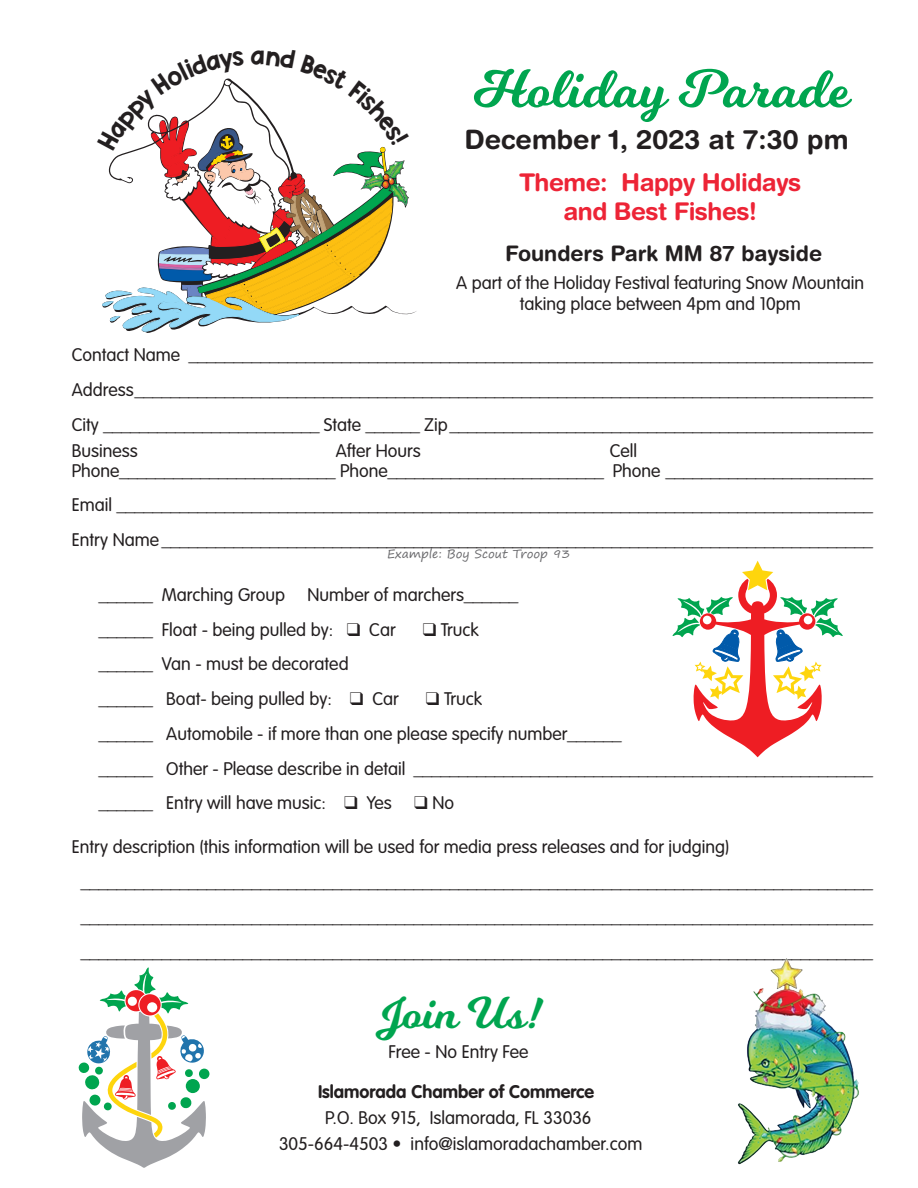
<style>
.page{position:relative;width:918px;height:1188px;background:#fff}
.page>*{position:absolute;margin:0;border:0;box-sizing:border-box;transform-origin:0 0}
.t1{font:52.8px "Milkshake";color:#00a54f;scale:1.07 1}
.t2{font:43.8px "Milkshake";color:#00a54f;scale:1.07 1}
.t3{font:700 26.85px "Helvetica Rounded";color:#231f20}
.t4{font:700 24.45px/29.1px "Helvetica Rounded";letter-spacing:-.02em;color:#ed2436;text-align:center}
.t5{font:700 21.45px "Helvetica Rounded";color:#231f20}
.t6{font:300 18px/34.8px "VAG Rounded";color:#231f20}
.t7{font:700 18px "VAG Rounded";color:#231f20}
.t8{font:12px "Segoe Print";color:#6b6b6e}
</style>
<div class="page">
<svg style="left:672px;top:561px;width:171px;height:196px"></svg>
<svg style="left:78px;top:967px;width:132px;height:201px"></svg>
<img style="left:737px;top:958px;width:122px;height:207px">
<svg style="left:102px;top:78px;width:307px;height:254px"></svg>
<h1 class="t1" style="left:474px;top:52px;width:353px">Holiday Parade</h1>
<h3 class="t3" style="left:464px;top:124px;width:386px">December 1, 2023 at 7:30 pm</h3>
<h3 class="t4" style="left:519px;top:167px;width:284px">Theme: Happy Holidays and Best Fishes!</h3>
<p class="t5" style="left:505px;top:240px;width:318px">Founders Park MM 87 bayside</p>
<p class="t6" style="left:456px;top:272px;width:409px;line-height:21.6px;text-align:center">A part of the Holiday Festival featuring Snow Mountain taking place between 4pm and 10pm</p>
<p class="t6" style="left:72px;top:338px;width:802px;text-align:justify">Contact Name ____________________________________________________________________________ Address__________________________________________________________________________________ City ________________________ State ______ Zip_______________________________________________</p>
<p class="t6" style="left:72px;top:433px;width:68px">Business</p>
<p class="t6" style="left:336px;top:433px;width:86px">After Hours</p>
<p class="t6" style="left:72px;top:440px;width:802px;line-height:19.8px;text-indent:538px">Cell<br>Phone________________________ Phone________________________ Phone _______________________</p>
<p class="t6" style="left:72px;top:488px;width:802px">Email ____________________________________________________________________________________<br>Entry Name _______________________________________________________________________________</p>
<p class="t6" style="left:99px;top:577px;width:188px">______ Marching Group</p>
<p class="t8" style="left:387px;top:543px;width:185px">Example: Boy Scout Troop 93</p>
<p class="t6" style="left:99px;top:577px;width:421px;text-indent:209px">Number of marchers______ ______ Float - being pulled by: ❑ Car</p>
<p class="t6" style="left:423px;top:612px;width:58px">❑ Truck</p>
<p class="t6" style="left:99px;top:647px;width:302px">______ Van - must be decorated ______ Boat- being pulled by: ❑ Car</p>
<p class="t6" style="left:99px;top:681px;width:775px;text-indent:327px">❑ Truck<br>______ Automobile - if more than one please specify number______<br>______ Other - Please describe in detail ___________________________________________________ ______ Entry will have music: ❑ Yes</p>
<p class="t6" style="left:414px;top:786px;width:41px">❑ No</p>
<p class="t6" style="left:81px;top:830px;width:793px;text-indent:-9px">Entry description (this information will be used for media press releases and for judging) ________________________________________________________________________________________ ________________________________________________________________________________________ ________________________________________________________________________________________</p>
<h2 class="t2" style="left:376px;top:982px;width:155px">Join Us!</h2>
<p class="t6" style="left:388px;top:1034px;width:142px">Free - No Entry Fee</p>
<p class="t7" style="left:318px;top:1081px;width:278px">Islamorada Chamber of Commerce</p>
<p class="t6" style="left:279px;top:1105px;width:365px;line-height:25.8px;text-align:center">P.O. Box 915, Islamorada, FL 33036<br>305-664-4503 • info@islamoradachamber.com</p>
</div>
